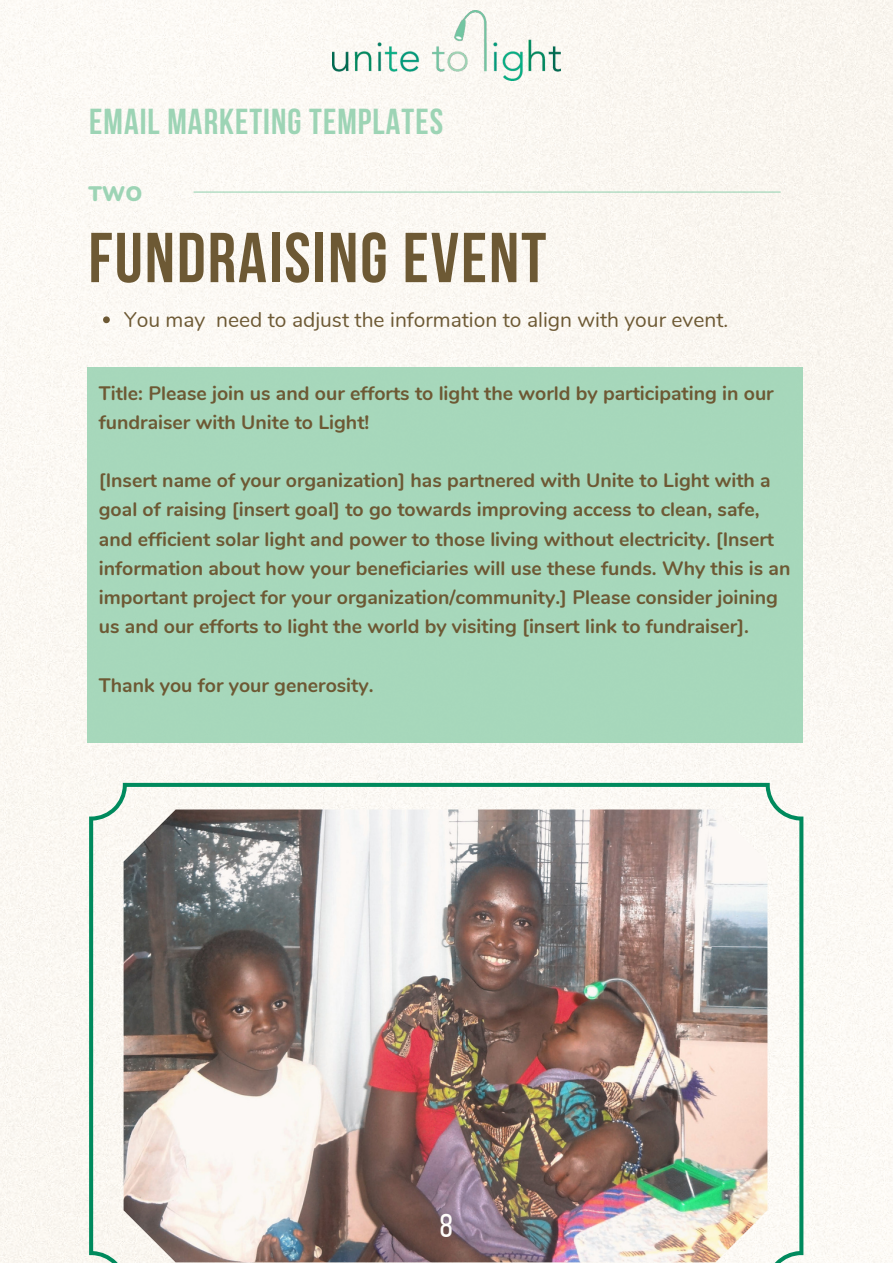
<style>
.page{position:relative;width:893px;height:1264px;background:#fff}
.page>*{position:absolute;margin:0;border:0;box-sizing:border-box;transform-origin:0 0}
.t1{font:700 70.5px "Bebas Neue";letter-spacing:.03em;color:#6d5934}
.t2{font:700 36px "Bebas Neue";letter-spacing:.03em;color:#9dd4b5}
.t3{font:33px "Bebas Neue";color:#fffdfa}
.t4{font:21px "Nunito";color:#6d5934}
.t5{font:900 21px "Nunito";color:#9dd4b5}
.t6{font:700 19.5px/29.2px "Nunito";color:#6d5934}
</style>
<div class="page">
<div style="left:0;top:0;width:892px;height:1262px;background:#fbf8f3"></div>
<svg style="left:103px;top:316px;width:7px;height:7px"></svg>
<hr style="left:193px;top:191px;width:587px;height:2px;background:#9dd4b5">
<svg style="left:89px;top:782px;width:714px;height:480px;fill:#fbf8f3"></svg>
<img style="left:124px;top:809px;width:643px;height:453px">
<div style="left:88px;top:367px;width:714px;height:375px;background:#a6d7bb"></div>
<img style="left:333px;top:10px;width:227px;height:70px">
<h2 class="t2" style="left:89px;top:107px;width:355px">EMAIL MARKETING TEMPLATES</h2>
<p class="t5" style="left:88px;top:179px;width:56px">TWO</p>
<h1 class="t1" style="left:88px;top:229px;width:459px">FUNDRAISING EVENT</h1>
<p class="t4" style="left:124px;top:305px;width:605px">You may need to adjust the information to align with your event.</p>
<p class="t6" style="left:99px;top:378px;width:676px">Title: Please join us and our efforts to light the world by participating in our fundraiser with Unite to Light!</p>
<p class="t6" style="left:99px;top:466px;width:693px">[Insert name of your organization] has partnered with Unite to Light with a goal of raising [insert goal] to go towards improving access to clean, safe, and efficient solar light and power to those living without electricity. [Insert information about how your beneficiaries will use these funds. Why this is an important project for your organization/community.] Please consider joining us and our efforts to light the world by visiting [insert link to fundraiser].</p>
<p class="t6" style="left:99px;top:671px;width:276px">Thank you for your generosity.</p>
<h3 class="t3" style="left:440px;top:1212px;width:14px">8</h3>
</div>
